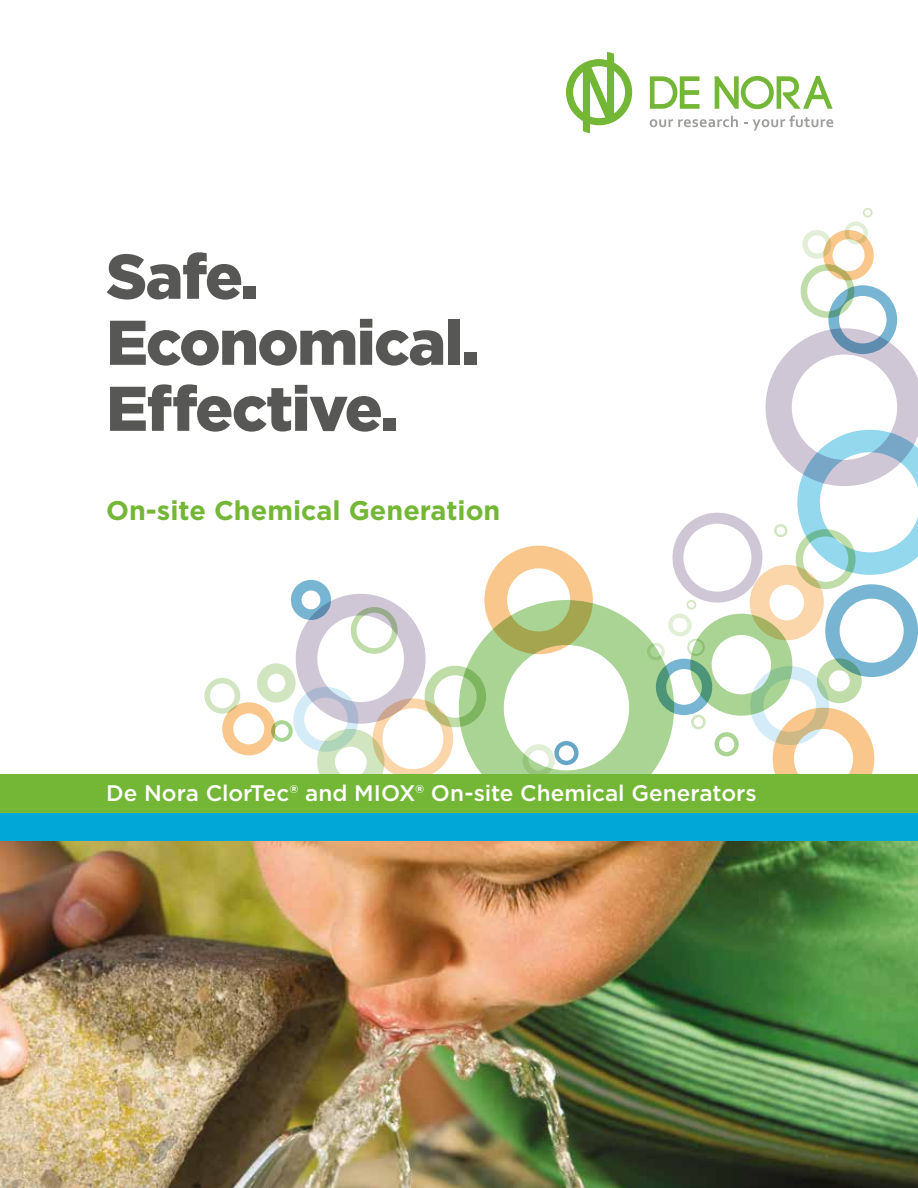
<style>
.page{position:relative;width:918px;height:1188px;background:#fff}
.page>*{position:absolute;margin:0;border:0;box-sizing:border-box;transform-origin:0 0}
.t1{font:900 63px/66px "Gotham";letter-spacing:-.025em;color:#575756}
.t2{font:700 27px "Gotham";color:#74b736}
.t3{font:500 22.5px "Gotham";color:#fff}
</style>
<div class="page">
<img style="left:0;top:841px;width:918px;height:347px">
<svg style="left:566px;top:52px;width:66px;height:81px"></svg>
<svg style="left:650px;top:76px;width:50px;height:33px"></svg>
<svg style="left:715px;top:76px;width:118px;height:33px"></svg>
<svg style="left:650px;top:116px;width:88px;height:11px"></svg>
<svg style="left:753px;top:115px;width:80px;height:16px"></svg>
<svg style="left:204px;top:208px;width:714px;height:566px"></svg>
<div style="left:0;top:812px;width:918px;height:29px;background:#00a7d7"></div>
<div style="left:0;top:774px;width:918px;height:38px;background:#74b736"></div>
<h1 class="t1" style="left:106px;top:243px;width:375px">Safe.<br>Economical.<br>Effective.</h1>
<p class="t2" style="left:106px;top:492px;width:396px">On-site Chemical Generation</p>
<p class="t3" style="left:106px;top:779px;width:652px">De Nora ClorTec® and MIOX® On-site Chemical Generators</p>
</div>
